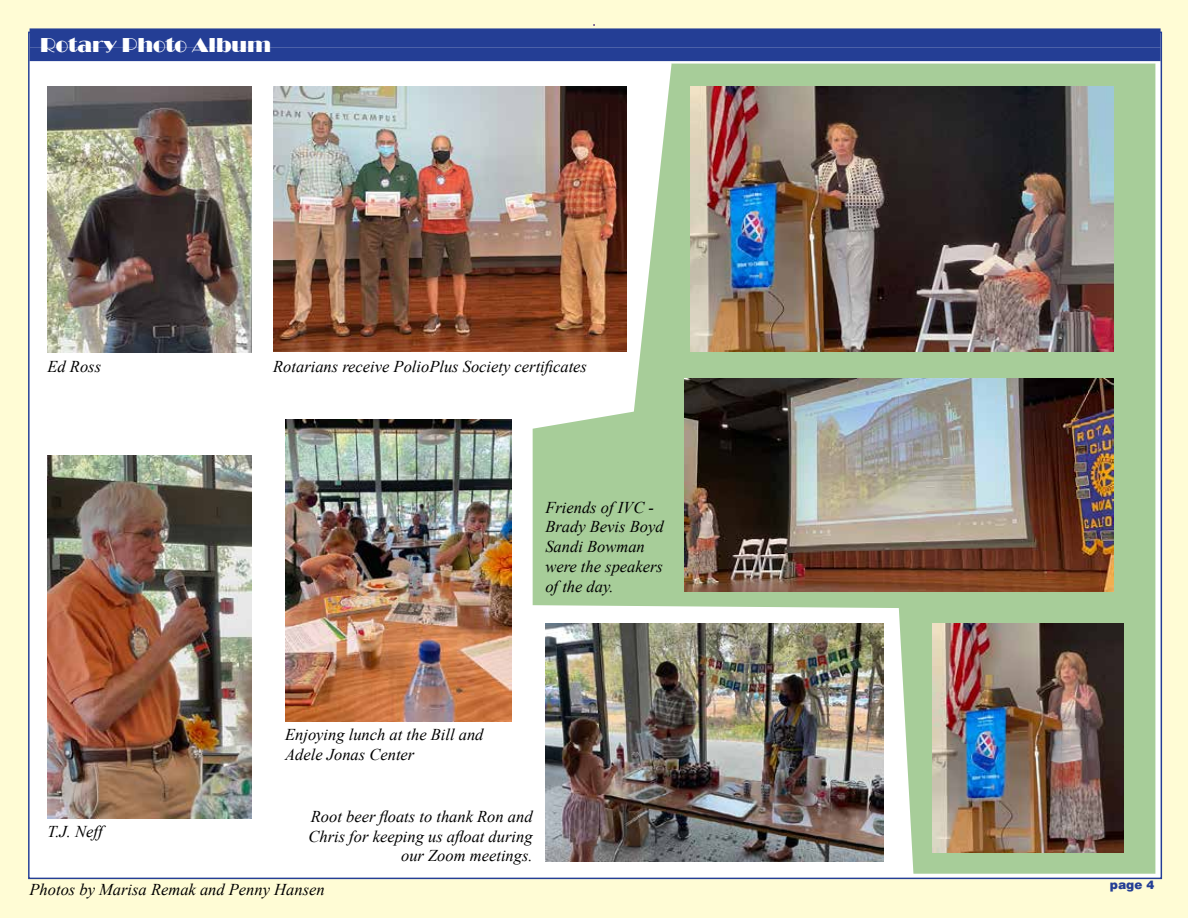
<style>
.page{position:relative;width:1188px;height:918px;background:#fffcd5}
.page>*{position:absolute;margin:0;border:0;box-sizing:border-box;transform-origin:0 0}
.t1{font:20.85px "Broadway";color:#fff}
.t2{font:italic 16.5px/19.8px "Times New Roman";color:#000}
.t3{font:900 12px "Swiss 721 BT";color:#243e95}
</style>
<div class="page">
<div style="left:29px;top:32px;width:1132px;height:846px;background:#fff"></div>
<div style="left:30px;top:28px;width:1131px;height:20px;background:#243e95"></div>
<div style="left:30px;top:48px;width:1131px;height:13px;background:#243e95"></div>
<svg style="left:533px;top:64px;width:623px;height:810px;fill:#a7cd99"></svg>
<img style="left:285px;top:419px;width:227px;height:303px">
<img style="left:48px;top:86px;width:204px;height:267px">
<img style="left:545px;top:623px;width:339px;height:238px">
<img style="left:690px;top:86px;width:423px;height:266px">
<img style="left:932px;top:623px;width:191px;height:229px">
<img style="left:684px;top:378px;width:429px;height:214px">
<img style="left:273px;top:86px;width:354px;height:266px">
<img style="left:48px;top:455px;width:204px;height:363px">
<p class="t1" style="left:40px;top:33px;width:233px">Rotary Photo Album</p>
<p class="t2" style="left:48px;top:356px;width:55px">Ed Ross</p>
<p class="t2" style="left:273px;top:356px;width:315px">Rotarians receive PolioPlus Society certificates</p>
<p class="t2" style="left:545px;top:497px;width:120px">Friends of IVC -<br>Brady Bevis Boyd<br>Sandi Bowman were the speakers of the day.</p>
<p class="t2" style="left:48px;top:821px;width:57px">T.J. Neff</p>
<p class="t2" style="left:285px;top:724px;width:200px">Enjoying lunch at the Bill and<br>Adele Jonas Center</p>
<p class="t2" style="left:309px;top:806px;width:226px;text-align:right">Root beer floats to thank Ron and<br>Chris for keeping us afloat during our Zoom meetings.</p>
<p class="t2" style="left:30px;top:879px;width:297px">Photos by Marisa Remak and Penny Hansen</p>
<p class="t3" style="left:1110px;top:878px;width:46px">page 4</p>
</div>
